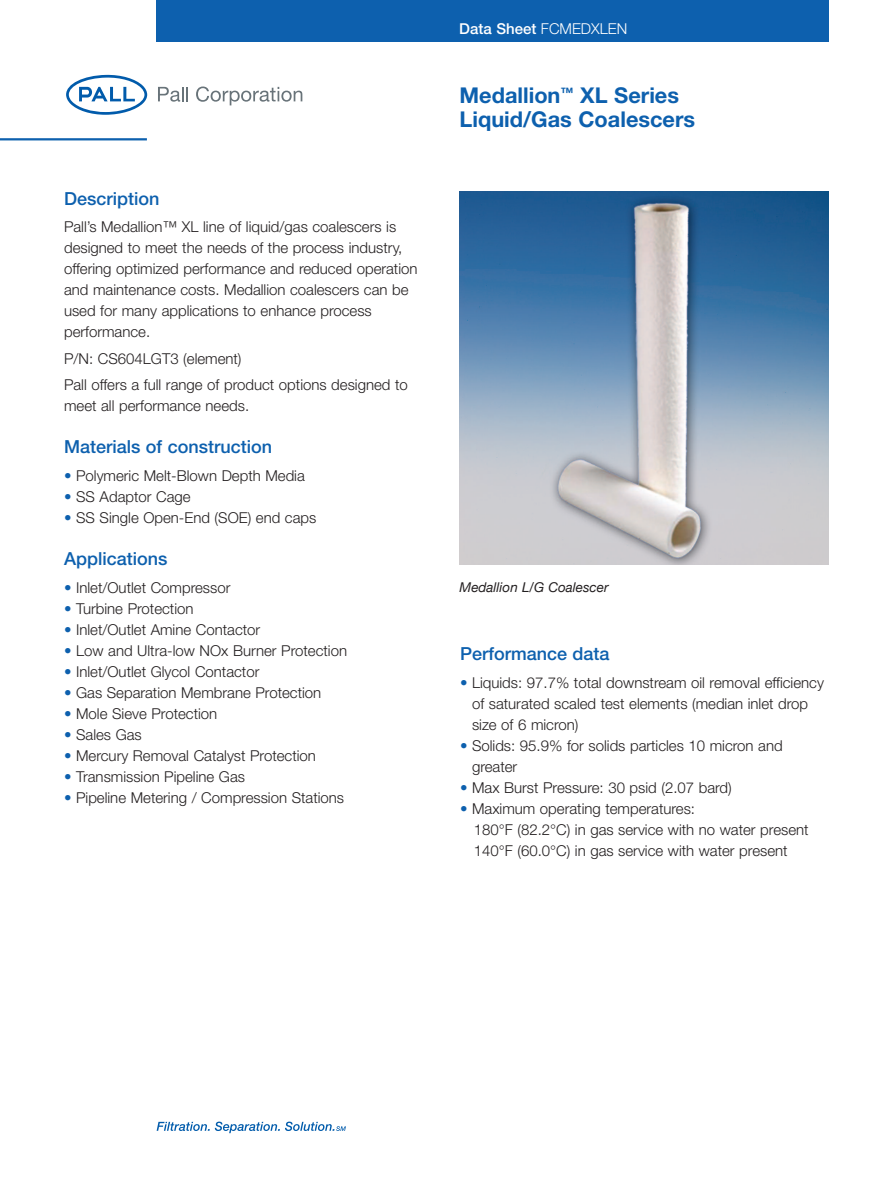
<style>
.page{position:relative;width:893px;height:1187px;background:#fff}
.page>*{position:absolute;margin:0;border:0;box-sizing:border-box;transform-origin:0 0}
.t1{font:700 21.75px/24px "Helvetica Neue LT Std";color:#0d60ae}
.t2{font:500 18px "Helvetica Neue LT Std";color:#0d60ae}
.t3{font:300 15px/21px "Helvetica Neue LT Std";color:#231f20}
.t4{font:500 15px "Helvetica Neue LT Std";color:#fff}
.t5{font:italic 13.5px "Helvetica Neue";color:#231f20}
.s1{color:#0d60ae}
.s2{font-weight:300}
</style>
<div class="page">
<svg style="left:158px;top:87px;width:30px;height:15px"></svg>
<svg style="left:196px;top:86px;width:106px;height:19px"></svg>
<svg style="left:66px;top:74px;width:81px;height:41px"></svg>
<hr style="left:0;top:138px;width:147px;height:2px;background:#0d60ae">
<img style="left:460px;top:192px;width:369px;height:372px">
<svg style="left:157px;top:1121px;width:189px;height:12px"></svg>
<div style="left:157px;top:0;width:672px;height:42px;background:#0d60ae"></div>
<p class="t2" style="left:64px;top:192px;width:97px">Description</p>
<p class="t3" style="left:64px;top:218px;width:355px">Pall’s Medallion™ XL line of liquid/gas coalescers is designed to meet the needs of the process industry, offering optimized performance and reduced operation and maintenance costs. Medallion coalescers can be used for many applications to enhance process performance.</p>
<p class="t3" style="left:64px;top:346px;width:345px;line-height:26.4px">P/N: CS604LGT3 (element)<br>Pall offers a full range of product options designed to</p>
<p class="t3" style="left:64px;top:397px;width:187px">meet all performance needs.</p>
<p class="t2" style="left:64px;top:440px;width:210px">Materials of construction</p>
<p class="t3" style="left:64px;top:466px;width:242px"><span class="s1">•</span> Polymeric Melt-Blown Depth Media</p>
<p class="t3" style="left:64px;top:487px;width:128px"><span class="s1">•</span> SS Adaptor Cage</p>
<p class="t3" style="left:64px;top:508px;width:254px"><span class="s1">•</span> SS Single Open-End (SOE) end caps</p>
<p class="t2" style="left:64px;top:552px;width:105px">Applications</p>
<p class="t3" style="left:64px;top:578px;width:168px"><span class="s1">•</span> Inlet/Outlet Compressor</p>
<p class="t3" style="left:64px;top:599px;width:131px"><span class="s1">•</span> Turbine Protection</p>
<p class="t3" style="left:64px;top:620px;width:198px"><span class="s1">•</span> Inlet/Outlet Amine Contactor</p>
<p class="t3" style="left:64px;top:641px;width:285px"><span class="s1">•</span> Low and Ultra-low NOx Burner Protection</p>
<p class="t3" style="left:64px;top:662px;width:197px"><span class="s1">•</span> Inlet/Outlet Glycol Contactor</p>
<p class="t3" style="left:64px;top:683px;width:259px"><span class="s1">•</span> Gas Separation Membrane Protection</p>
<p class="t3" style="left:64px;top:704px;width:155px"><span class="s1">•</span> Mole Sieve Protection</p>
<p class="t3" style="left:64px;top:725px;width:79px"><span class="s1">•</span> Sales Gas</p>
<p class="t3" style="left:64px;top:746px;width:253px"><span class="s1">•</span> Mercury Removal Catalyst Protection</p>
<p class="t3" style="left:64px;top:767px;width:182px"><span class="s1">•</span> Transmission Pipeline Gas</p>
<p class="t3" style="left:64px;top:788px;width:282px"><span class="s1">•</span> Pipeline Metering / Compression Stations</p>
<p class="t4" style="left:459px;top:24px;width:170px">Data Sheet <span class="s2">FCMEDXLEN</span></p>
<h1 class="t1" style="left:460px;top:85px;width:237px">Medallion<sup>™</sup> XL Series<br>Liquid/Gas Coalescers</h1>
<p class="t5" style="left:460px;top:579px;width:150px">Medallion L/G Coalescer</p>
<p class="t2" style="left:460px;top:647px;width:151px">Performance data</p>
<p class="t3" style="left:472px;top:673px;width:353px;text-indent:-12px"><span class="s1">•</span> Liquids: 97.7% total downstream oil removal efficiency of saturated scaled test elements (median inlet drop size of 6 micron)</p>
<p class="t3" style="left:472px;top:736px;width:312px;text-indent:-12px"><span class="s1">•</span> Solids: 95.9% for solids particles 10 micron and greater</p>
<p class="t3" style="left:460px;top:778px;width:273px"><span class="s1">•</span> Max Burst Pressure: 30 psid (2.07 bard)</p>
<p class="t3" style="left:474px;top:799px;width:336px;text-indent:-14px"><span class="s1">•</span> Maximum operating temperatures:<br>180°F (82.2°C) in gas service with no water present<br>140°F (60.0°C) in gas service with water present</p>
</div>
